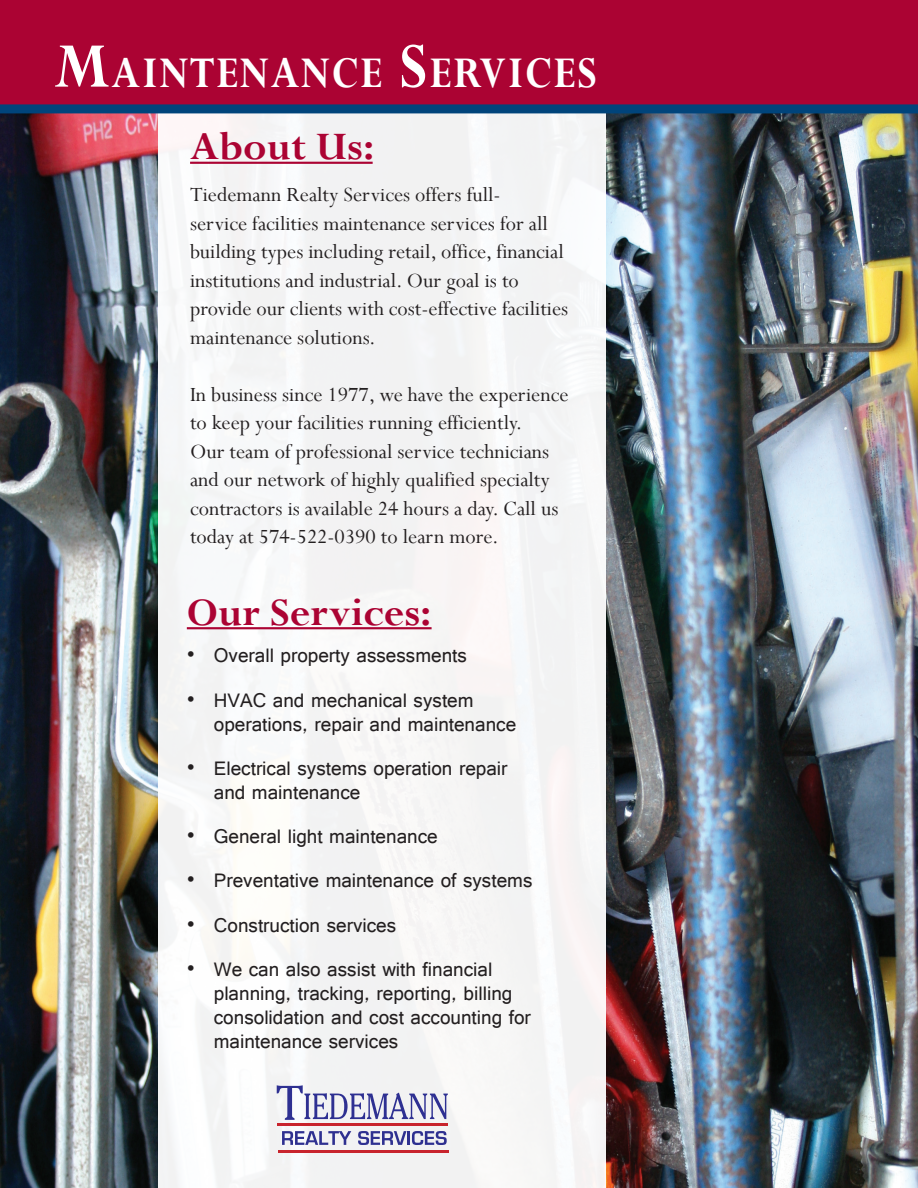
<style>
.page{position:relative;width:918px;height:1188px;background:#fff}
.page>*{position:absolute;margin:0;border:0;box-sizing:border-box;transform-origin:0 0}
.t1{font:700 49.05px "Perpetua";letter-spacing:.045em;color:#fff;scale:.88 1}
.t2{font:700 43.5px "Perpetua";color:#ab0333}
.t3{font:22.5px/28.5px "Perpetua";color:#231f20}
.t4{font:21px/24px "Raavi";color:#231f20}
.s1{font-size:70.05px}
</style>
<div class="page">
<img style="left:0;top:113px;width:918px;height:1075px">
<div style="left:158px;top:110px;width:448px;height:1078px;background:#f5f5f5"></div>
<hr style="left:190px;top:162px;width:183px;height:2px;background:#ab0333">
<hr style="left:187px;top:627px;width:245px;height:2px;background:#ab0333">
<svg style="left:0;top:0;width:918px;height:113px;background:#9e0738"></svg>
<hr style="left:277px;top:1123px;width:171px;height:3px;background:#c8242d">
<hr style="left:278px;top:1150px;width:170px;height:3px;background:#c8242d">
<svg style="left:282px;top:1131px;width:69px;height:14px"></svg>
<svg style="left:358px;top:1131px;width:48px;height:14px"></svg>
<hr style="left:407px;top:1131px;width:3px;height:14px;background:#2e3090">
<svg style="left:412px;top:1131px;width:35px;height:14px"></svg>
<svg style="left:277px;top:1085px;width:171px;height:35px"></svg>
<p class="t1" style="left:54px;top:42px;width:615px"><span class="s1">M</span>AINTENANCE <span class="s1">S</span>ERVICES</p>
<p class="t2" style="left:190px;top:120px;width:186px">About Us:</p>
<p class="t3" style="left:190px;top:180px;width:380px">Tiedemann Realty Services offers full-<br>service facilities maintenance services for all building types including retail, office, financial institutions and industrial. Our goal is to provide our clients with cost-effective facilities maintenance solutions.</p>
<p class="t3" style="left:190px;top:380px;width:380px">In business since 1977, we have the experience to keep your facilities running efficiently.<br>Our team of professional service technicians and our network of highly qualified specialty contractors is available 24 hours a day. Call us today at 574-522-0390 to learn more.</p>
<p class="t2" style="left:187px;top:585px;width:246px">Our Services:</p>
<p class="t4" style="left:187px;top:643px;width:282px">• Overall property assessments</p>
<p class="t4" style="left:214px;top:687px;width:304px;text-indent:-27px">• HVAC and mechanical system operations, repair and maintenance</p>
<p class="t4" style="left:214px;top:756px;width:295px;text-indent:-27px">• Electrical systems operation repair and maintenance</p>
<p class="t4" style="left:187px;top:824px;width:252px">• General light maintenance</p>
<p class="t4" style="left:187px;top:868px;width:347px">• Preventative maintenance of systems</p>
<p class="t4" style="left:187px;top:912px;width:211px">• Construction services</p>
<p class="t4" style="left:214px;top:957px;width:319px;text-indent:-27px">• We can also assist with financial planning, tracking, reporting, billing consolidation and cost accounting for maintenance services</p>
</div>
